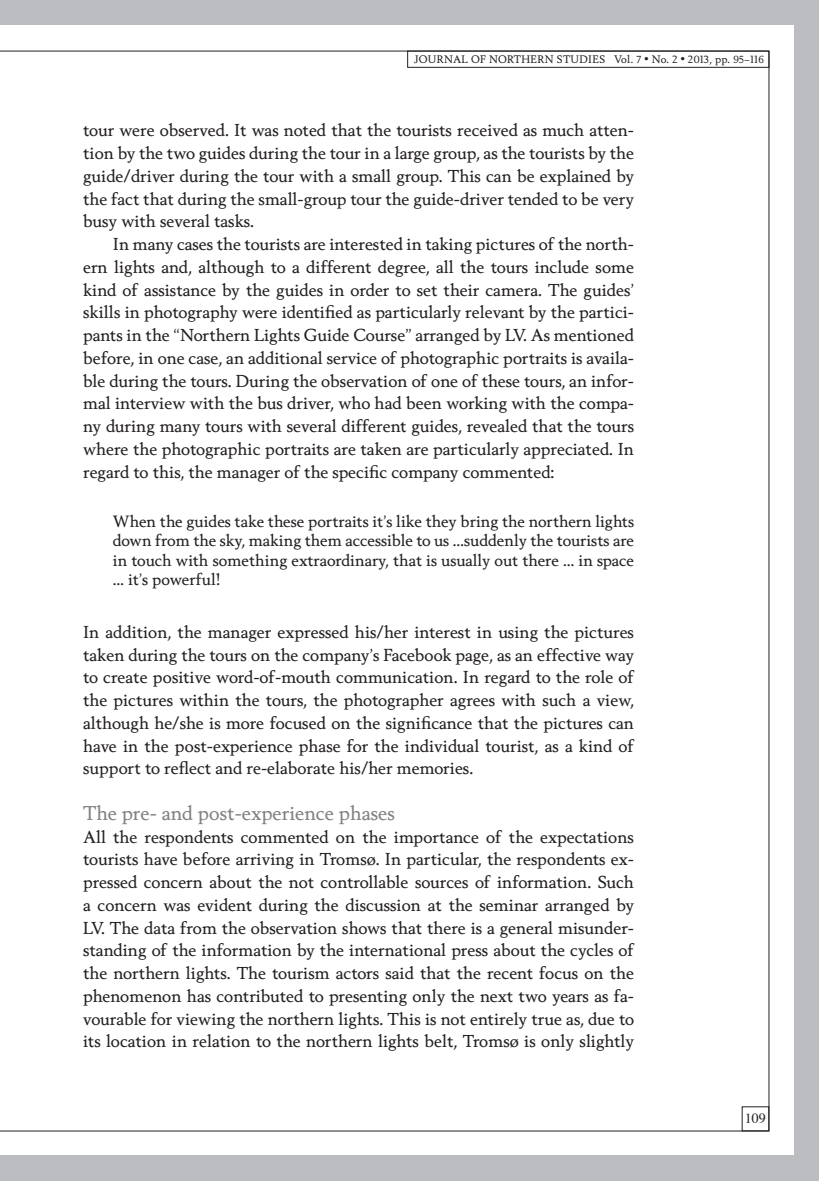
<style>
.page{position:relative;width:819px;height:1181px;background:#fff}
.page>*{position:absolute;margin:0;border:0;box-sizing:border-box;transform-origin:0 0}
.t1{font:19.25px "Berling Nova Text";color:#808285}
.t2{font:16.62px/22.8px "Berling Nova Text";color:#231f20;text-align:justify}
.t3{font:15.75px/19.2px "Berling Nova Text";color:#231f20;text-align:justify}
.t4{font:14px "Times";color:#231f20}
.t5{font:10.5px "Berling Nova Text";letter-spacing:.03em;color:#231f20}
</style>
<div class="page">
<div style="left:794px;top:0;width:25px;height:1181px;background:#bcbdc0"></div>
<div style="left:0;top:0;width:819px;height:25px;background:#bcbdc0"></div>
<div style="left:0;top:1155px;width:819px;height:26px;background:#bcbdc0"></div>
<div style="left:407px;top:51px;width:362px;height:17px;border:1px solid #231f20"></div>
<p class="t5" style="left:414px;top:53px;width:351px">journal of northern studies Vol. 7 <sup>•</sup> No. 2 <sup>•</sup> 2013, pp. 95–116</p>
<p class="t2" style="left:83px;top:119px;width:552px">tour were observed. It was noted that the tourists received as much atten&shy;tion by the two guides during the tour in a large group, as the tourists by the guide/driver during the tour with a small group. This can be explained by the fact that during the small-group tour the guide-driver tended to be very busy with several tasks.</p>
<p class="t2" style="left:83px;top:232px;width:552px;text-indent:30px">In many cases the tourists are interested in taking pictures of the north&shy;ern lights and, although to a different degree, all the tours include some kind of assistance by the guides in order to set their camera. The guides’ skills in photography were identified as particularly relevant by the partici&shy;pants in the “Northern Lights Guide Course” arranged by LV. As mentioned before, in one case, an additional service of photographic portraits is availa&shy;ble during the tours. During the observation of one of these tours, an infor&shy;mal interview with the bus driver, who had been working with the compa&shy;ny during many tours with several different guides, revealed that the tours where the photographic portraits are taken are particularly appreciated. In regard to this, the manager of the specific company commented:</p>
<p class="t3" style="left:113px;top:511px;width:522px">When the guides take these portraits it’s like they bring the northern lights down from the sky, making them accessible to us …suddenly the tourists are in touch with something extraordinary, that is usually out there … in space … it’s powerful!</p>
<p class="t2" style="left:83px;top:620px;width:552px">In addition, the manager expressed his/her interest in using the pictures taken during the tours on the company’s Facebook page, as an effective way to create positive word-of-mouth communication. In regard to the role of the pictures within the tours, the photographer agrees with such a view, although he/she is more focused on the significance that the pictures can have in the post-experience phase for the individual tourist, as a kind of support to reflect and re-elaborate his/her memories.</p>
<p class="t1" style="left:83px;top:800px;width:313px">The pre- and post-experience phases</p>
<p class="t2" style="left:83px;top:825px;width:552px">All the respondents commented on the importance of the expectations tourists have before arriving in Tromsø. In particular, the respondents ex&shy;pressed concern about the not controllable sources of information. Such a concern was evident during the discussion at the seminar arranged by LV. The data from the observation shows that there is a general misunder&shy;standing of the information by the international press about the cycles of the northern lights. The tourism actors said that the recent focus on the phenomenon has contributed to presenting only the next two years as fa&shy;vourable for viewing the northern lights. This is not entirely true as, due to its location in relation to the northern lights belt, Tromsø is only slightly</p>
<p class="t4" style="left:744px;top:1105px;width:22px">109</p>
</div>
